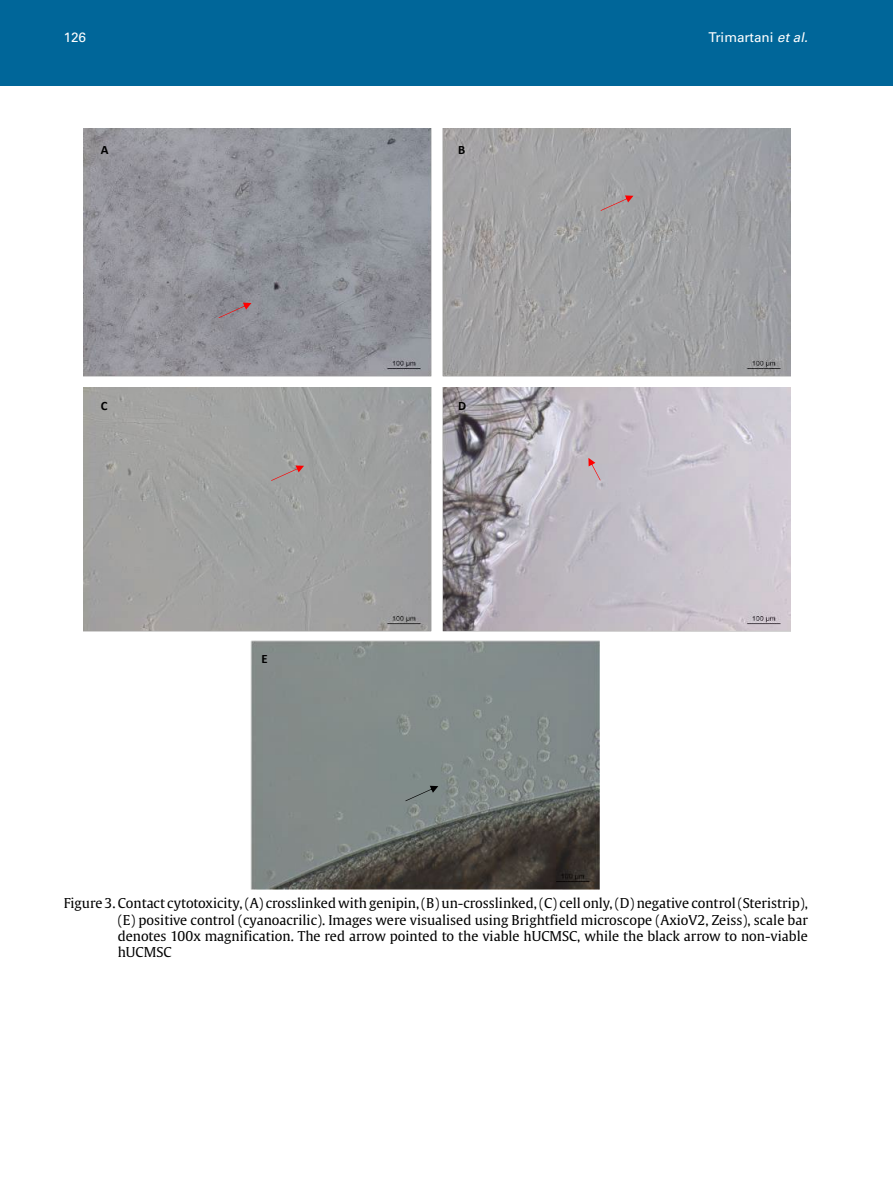
<style>
.page{position:relative;width:893px;height:1191px;background:#fff}
.page>*{position:absolute;margin:0;border:0;box-sizing:border-box;transform-origin:0 0}
.t1{font:13.5px/16.2px "Gulliver";color:#000;text-align:justify}
.t2{font:13.5px "Univers LT Std";color:#fff}
.t3{font:700 12.75px "Calibri";color:#000}
.s1{font-style:italic}
</style>
<div class="page">
<img style="left:251px;top:640px;width:348px;height:249px">
<img style="left:443px;top:128px;width:348px;height:248px">
<img style="left:83px;top:128px;width:348px;height:248px">
<div style="left:83px;top:388px;width:348px;height:243px;background:#a1a2a1"></div>
<img style="left:443px;top:388px;width:348px;height:243px">
<img style="left:92px;top:142px;width:35px;height:21px">
<img style="left:449px;top:142px;width:35px;height:21px">
<img style="left:92px;top:398px;width:35px;height:20px">
<img style="left:449px;top:398px;width:35px;height:20px">
<img style="left:252px;top:650px;width:35px;height:21px">
<svg style="left:219px;top:303px;width:32px;height:15px"></svg>
<svg style="left:601px;top:195px;width:32px;height:16px"></svg>
<svg style="left:271px;top:465px;width:33px;height:16px"></svg>
<svg style="left:588px;top:458px;width:13px;height:22px"></svg>
<svg style="left:405px;top:785px;width:33px;height:16px"></svg>
<div style="left:0;top:0;width:893px;height:85px;background:#069"></div>
<p class="t2" style="left:64px;top:30px;width:24px">126</p>
<p class="t2" style="left:708px;top:30px;width:104px">Trimartani <span class="s1">etal.</span></p>
<p class="t3" style="left:101px;top:141px;width:9px">A</p>
<p class="t3" style="left:458px;top:141px;width:9px">B</p>
<p class="t3" style="left:101px;top:397px;width:8px">C</p>
<p class="t3" style="left:458px;top:397px;width:10px">D</p>
<p class="t3" style="left:261px;top:649px;width:8px">E</p>
<p class="t1" style="left:118px;top:895px;width:692px;text-indent:-54px">Figure 3. Contact cytotoxicity, (A) crosslinked with genipin, (B) un-crosslinked, (C) cell only, (D) negative control (Steristrip), (E) positive control (cyanoacrilic). Images were visualised using Brightfield microscope (AxioV2, Zeiss), scale bar denotes 100x magnification. The red arrow pointed to the viable hUCMSC, while the black arrow to non-viable hUCMSC</p>
</div>
